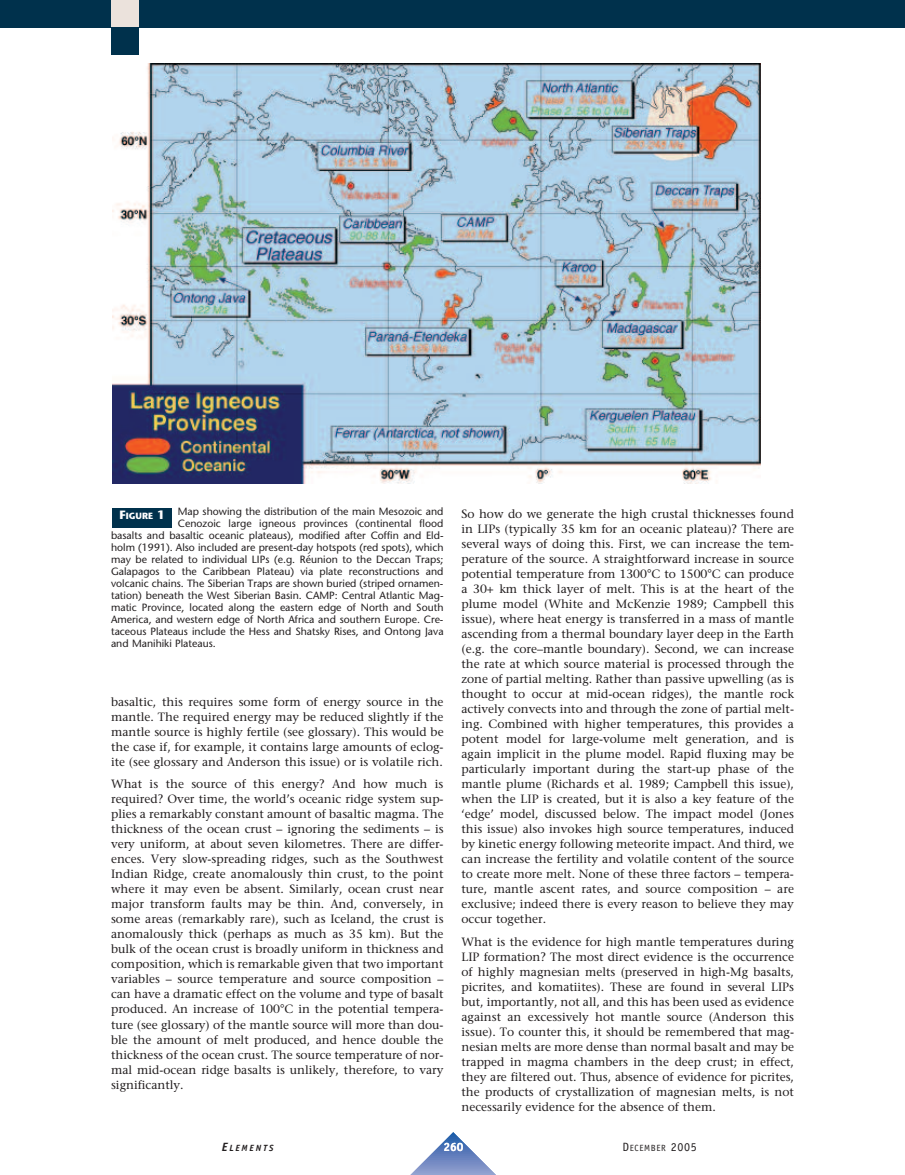
<style>
.page{position:relative;width:905px;height:1175px;background:#fff}
.page>*{position:absolute;margin:0;border:0;box-sizing:border-box;transform-origin:0 0}
.t1{font:12px/15px "Stone Serif";color:#231f20;text-align:justify}
.t2{font:700 12px "Officina Sans";color:#fff}
.t3{font:10.5px "Stone Sans";color:#231f20}
.t4{font:9px "Officina Sans";letter-spacing:.065em;color:#231f20}
.t5{font:italic 700 9px "Officina Sans";letter-spacing:.2em;color:#231f20}
.t6{font:700 9px "Stone Sans";color:#fff}
.s1{font-size:12px}
</style>
<div class="page">
<hr style="left:397px;top:1174px;width:112px;height:1px;background:#93a3d1">
<hr style="left:397px;top:1173px;width:112px;height:1px;background:#90a1d0">
<hr style="left:397px;top:1172px;width:112px;height:1px;background:#8d9ecf">
<hr style="left:397px;top:1171px;width:112px;height:1px;background:#8b9cce">
<hr style="left:397px;top:1170px;width:112px;height:1px;background:#89c">
<hr style="left:397px;top:1169px;width:112px;height:1px;background:#8597cb">
<hr style="left:397px;top:1168px;width:112px;height:1px;background:#8294c9">
<hr style="left:397px;top:1167px;width:112px;height:1px;background:#8092c8">
<hr style="left:397px;top:1166px;width:112px;height:1px;background:#7c90c7">
<hr style="left:397px;top:1165px;width:112px;height:1px;background:#7a8ec6">
<hr style="left:397px;top:1164px;width:112px;height:1px;background:#778cc5">
<hr style="left:397px;top:1163px;width:112px;height:1px;background:#748ac4">
<hr style="left:397px;top:1162px;width:112px;height:1px;background:#7289c3">
<hr style="left:397px;top:1161px;width:112px;height:1px;background:#7086c2">
<hr style="left:397px;top:1160px;width:112px;height:1px;background:#6d85c1">
<hr style="left:397px;top:1159px;width:112px;height:1px;background:#6982c0">
<hr style="left:397px;top:1158px;width:112px;height:1px;background:#6880bf">
<hr style="left:397px;top:1157px;width:112px;height:1px;background:#647fbe">
<hr style="left:397px;top:1156px;width:112px;height:1px;background:#617dbd">
<hr style="left:397px;top:1155px;width:112px;height:1px;background:#5e7bbc">
<hr style="left:397px;top:1154px;width:112px;height:1px;background:#5b79bb">
<hr style="left:397px;top:1153px;width:112px;height:1px;background:#5877b9">
<hr style="left:397px;top:1152px;width:112px;height:1px;background:#5575b8">
<hr style="left:397px;top:1151px;width:112px;height:1px;background:#5273b7">
<hr style="left:397px;top:1150px;width:112px;height:1px;background:#5072b7">
<hr style="left:397px;top:1149px;width:112px;height:1px;background:#4c70b5">
<hr style="left:397px;top:1148px;width:112px;height:1px;background:#476fb5">
<hr style="left:397px;top:1147px;width:112px;height:1px;background:#446db4">
<hr style="left:397px;top:1146px;width:112px;height:1px;background:#416cb3">
<hr style="left:397px;top:1145px;width:112px;height:1px;background:#3c6ab2">
<hr style="left:397px;top:1144px;width:112px;height:1px;background:#3369b1">
<hr style="left:397px;top:1143px;width:112px;height:1px;background:#3167b0">
<hr style="left:397px;top:1142px;width:112px;height:1px;background:#2f66b0">
<hr style="left:397px;top:1141px;width:112px;height:1px;background:#2d65af">
<hr style="left:397px;top:1140px;width:112px;height:1px;background:#2a63ae">
<hr style="left:397px;top:1139px;width:112px;height:1px;background:#2762ad">
<hr style="left:397px;top:1138px;width:112px;height:1px;background:#2460ac">
<hr style="left:397px;top:1137px;width:112px;height:1px;background:#225eab">
<hr style="left:397px;top:1136px;width:112px;height:1px;background:#1e5da9">
<hr style="left:397px;top:1135px;width:112px;height:1px;background:#1c5ba8">
<hr style="left:397px;top:1134px;width:112px;height:1px;background:#175aa8">
<hr style="left:397px;top:1133px;width:112px;height:1px;background:#1158a7">
<hr style="left:397px;top:1132px;width:112px;height:1px;background:#0856a6">
<div style="left:0;top:0;width:904px;height:27px;background:#00314c"></div>
<div style="left:111px;top:0;width:27px;height:27px;background:#ebe2dc"></div>
<div style="left:111px;top:27px;width:27px;height:27px;background:#00314c"></div>
<img style="left:113px;top:63px;width:647px;height:421px">
<div style="left:112px;top:508px;width:60px;height:20px;background:#00314c"></div>
<p class="t3" style="left:178px;top:507px;width:267px">Map showing the distribution of the main Mesozoic and</p>
<p class="t3" style="left:178px;top:519px;width:267px">Cenozoic large igneous provinces (continental flood</p>
<p class="t3" style="left:111px;top:531px;width:334px">basalts and basaltic oceanic plateaus), modified after Coffin and Eld-</p>
<p class="t3" style="left:111px;top:543px;width:334px">holm (1991). Also included are present-day hotspots (red spots), which</p>
<p class="t3" style="left:111px;top:555px;width:334px">may be related to individual LIPs (e.g. Réunion to the Deccan Traps;</p>
<p class="t3" style="left:111px;top:567px;width:334px">Galapagos to the Caribbean Plateau) via plate reconstructions and</p>
<p class="t3" style="left:111px;top:579px;width:334px">volcanic chains. The Siberian Traps are shown buried (striped ornamen-</p>
<p class="t3" style="left:111px;top:591px;width:334px">tation) beneath the West Siberian Basin. CAMP: Central Atlantic Mag-</p>
<p class="t3" style="left:111px;top:603px;width:334px">matic Province, located along the eastern edge of North and South</p>
<p class="t3" style="left:111px;top:615px;width:334px">America, and western edge of North Africa and southern Europe. Cre-</p>
<p class="t3" style="left:111px;top:627px;width:334px">taceous Plateaus include the Hess and Shatsky Rises, and Ontong Java</p>
<p class="t3" style="left:111px;top:639px;width:106px">and Manihiki Plateaus.</p>
<p class="t1" style="left:461px;top:508px;width:334px">So how do we generate the high crustal thicknesses found in LIPs (typically 35 km for an oceanic plateau)? There are several ways of doing this. First, we can increase the tem&shy;perature of the source. A straightforward increase in source potential temperature from 1300°C to 1500°C can produce a 30+ km thick layer of melt. This is at the heart of the plume model (White and McKenzie 1989; Campbell this issue), where heat energy is transferred in a mass of mantle ascending from a thermal boundary layer deep in the Earth (e.g. the core–mantle boundary). Second, we can increase the rate at which source material is processed through the zone of partial melting. Rather than passive upwelling (as is thought to occur at mid-ocean ridges), the mantle rock actively convects into and through the zone of partial melt&shy;ing. Combined with higher temperatures, this provides a potent model for large-volume melt generation, and is again implicit in the plume model. Rapid fluxing may be particularly important during the start-up phase of the mantle plume (Richards et al. 1989; Campbell this issue), when the LIP is created, but it is also a key feature of the ‘edge’ model, discussed below. The impact model (Jones this issue) also invokes high source temperatures, induced by kinetic energy following meteorite impact. And third, we can increase the fertility and volatile content of the source to create more melt. None of these three factors – tempera&shy;ture, mantle ascent rates, and source composition – are exclusive; indeed there is every reason to believe they may occur together.</p>
<p class="t1" style="left:461px;top:935px;width:334px">What is the evidence for high mantle temperatures during LIP formation? The most direct evidence is the occurrence of highly magnesian melts (preserved in high-Mg basalts, picrites, and komatiites). These are found in several LIPs but, importantly, not all, and this has been used as evidence against an excessively hot mantle source (Anderson this issue). To counter this, it should be remembered that mag&shy;nesian melts are more dense than normal basalt and may be trapped in magma chambers in the deep crust; in effect, they are filtered out. Thus, absence of evidence for picrites, the products of crystallization of magnesian melts, is not necessarily evidence for the absence of them.</p>
<p class="t2" style="left:443px;top:1142px;width:22px">260</p>
<p class="t6" style="left:120px;top:512px;width:47px"><span class="s1">F</span>IGURE <span class="s1">1</span></p>
<p class="t1" style="left:111px;top:695px;width:334px">basaltic, this requires some form of energy source in the mantle. The required energy may be reduced slightly if the mantle source is highly fertile (see glossary). This would be the case if, for example, it contains large amounts of eclog&shy;ite (see glossary and Anderson this issue) or is volatile rich.</p>
<p class="t1" style="left:111px;top:778px;width:334px">What is the source of this energy? And how much is required? Over time, the world’s oceanic ridge system sup&shy;plies a remarkably constant amount of basaltic magma. The thickness of the ocean crust – ignoring the sediments – is very uniform, at about seven kilometres. There are differ&shy;ences. Very slow-spreading ridges, such as the Southwest Indian Ridge, create anomalously thin crust, to the point where it may even be absent. Similarly, ocean crust near major transform faults may be thin. And, conversely, in some areas (remarkably rare), such as Iceland, the crust is anomalously thick (perhaps as much as 35 km). But the bulk of the ocean crust is broadly uniform in thickness and composition, which is remarkable given that two important variables – source temperature and source composition – can have a dramatic effect on the volume and type of basalt produced. An increase of 100°C in the potential tempera&shy;ture (see glossary) of the mantle source will more than dou&shy;ble the amount of melt produced, and hence double the thickness of the ocean crust. The source temperature of nor&shy;mal mid-ocean ridge basalts is unlikely, therefore, to vary significantly.</p>
<p class="t5" style="left:222px;top:1144px;width:53px"><span class="s1">E</span>LEMENTS</p>
<p class="t4" style="left:622px;top:1144px;width:76px"><span class="s1">D</span>ECEMBER <span class="s1">2005</span></p>
</div>
